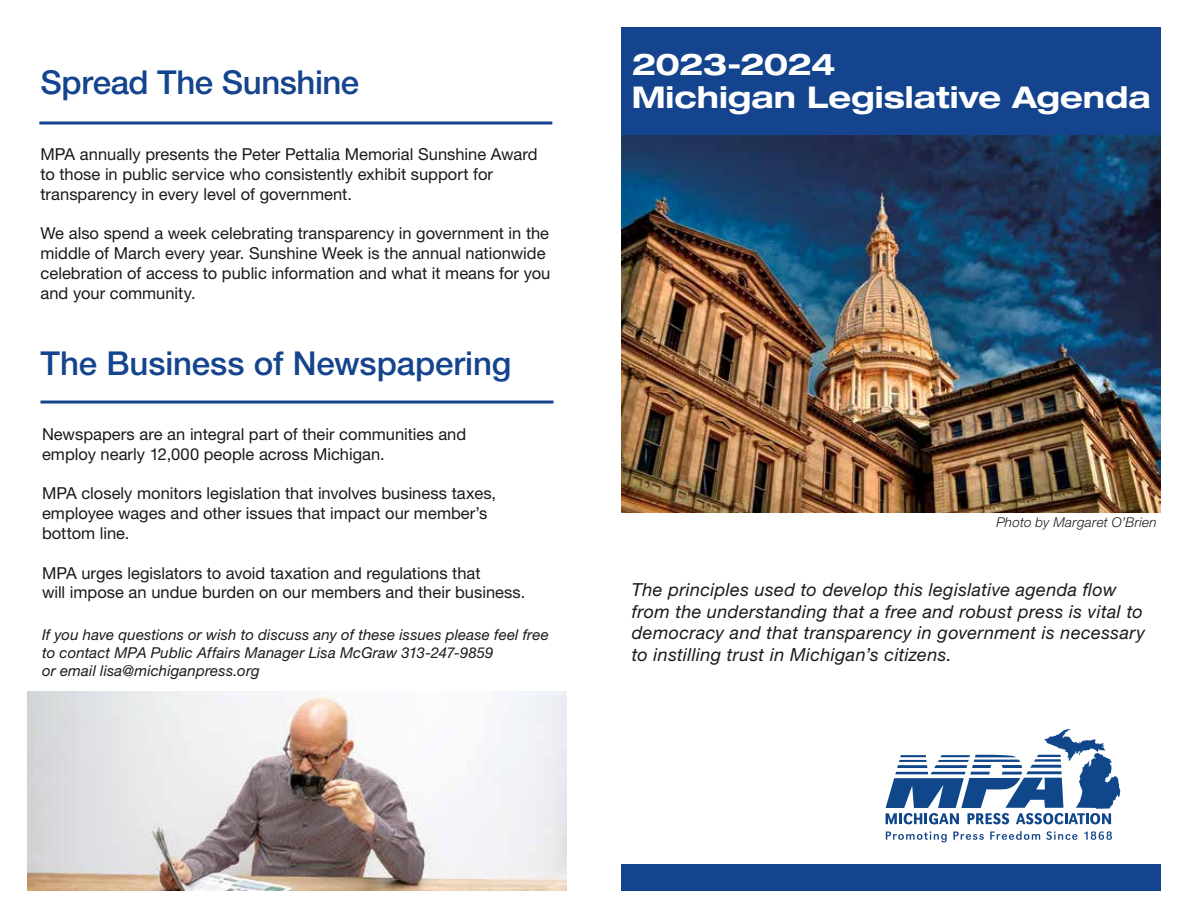
<style>
.page{position:relative;width:1188px;height:918px;background:#fff}
.page>*{position:absolute;margin:0;border:0;box-sizing:border-box;transform-origin:0 0}
.t1{font:500 33px "Helvetica Neue LT Std";letter-spacing:-.005em;color:#14448d}
.t2{font:700 expanded 30px/33px "Helvetica Neue LT Std";color:#fff}
.t3{font:italic 18px/21.6px "Helvetica Neue LT Std";letter-spacing:.02em;color:#1b1a19}
.t4{font:16.5px/19.8px "Helvetica Neue LT Std";color:#1b1a19}
.t5{font:italic 15px/18px "Helvetica Neue LT Std";letter-spacing:.01em;color:#1b1a19}
.t6{font:italic 300 13.5px "Helvetica Neue LT Std";letter-spacing:.02em;color:#1b1a19}
</style>
<div class="page">
<div style="left:621px;top:27px;width:540px;height:108px;background:#14448d"></div>
<div style="left:621px;top:864px;width:540px;height:27px;background:#14448d"></div>
<img style="left:621px;top:135px;width:540px;height:378px">
<svg style="left:886px;top:729px;width:234px;height:95px"></svg>
<svg style="left:886px;top:831px;width:61px;height:11px"></svg>
<svg style="left:953px;top:832px;width:31px;height:8px"></svg>
<svg style="left:990px;top:831px;width:50px;height:9px"></svg>
<svg style="left:1046px;top:831px;width:31px;height:9px"></svg>
<svg style="left:1084px;top:831px;width:28px;height:9px"></svg>
<hr style="left:39px;top:122px;width:513px;height:2px;background:#14448d">
<hr style="left:40px;top:401px;width:514px;height:3px;background:#14448d">
<img style="left:27px;top:691px;width:540px;height:200px">
<h1 class="t1" style="left:40px;top:62px;width:320px">Spread The Sunshine</h1>
<p class="t4" style="left:40px;top:144px;width:499px">MPA annually presents the Peter Pettalia Memorial Sunshine Award to those in public service who consistently exhibit support for transparency in every level of government.</p>
<p class="t4" style="left:40px;top:223px;width:511px">We also spend a week celebrating transparency in government in the middle of March every year. Sunshine Week is the annual nationwide celebration of access to public information and what it means for you and your community.</p>
<h1 class="t1" style="left:40px;top:343px;width:472px">The Business of Newspapering</h1>
<p class="t4" style="left:42px;top:424px;width:426px">Newspapers are an integral part of their communities and employ nearly 12,000 people across Michigan.</p>
<p class="t4" style="left:42px;top:483px;width:456px">MPA closely monitors legislation that involves business taxes, employee wages and other issues that impact our member’s bottom line.</p>
<p class="t4" style="left:42px;top:563px;width:485px">MPA urges legislators to avoid taxation and regulations that<br>will impose an undue burden on our members and their business.</p>
<p class="t5" style="left:42px;top:625px;width:508px">If you have questions or wish to discuss any of these issues please feel free to contact MPA Public Affairs Manager Lisa McGraw 313-247-9859<br>or email lisa@michiganpress.org</p>
<h2 class="t2" style="left:632px;top:47px;width:520px">2023-2024<br>Michigan Legislative Agenda</h2>
<p class="t6" style="left:996px;top:515px;width:162px">Photo by Margaret O’Brien</p>
<p class="t3" style="left:632px;top:578px;width:515px">The principles used to develop this legislative agenda flow from the understanding that a free and robust press is vital to democracy and that transparency in government is necessary to instilling trust in Michigan’s citizens.</p>
</div>
